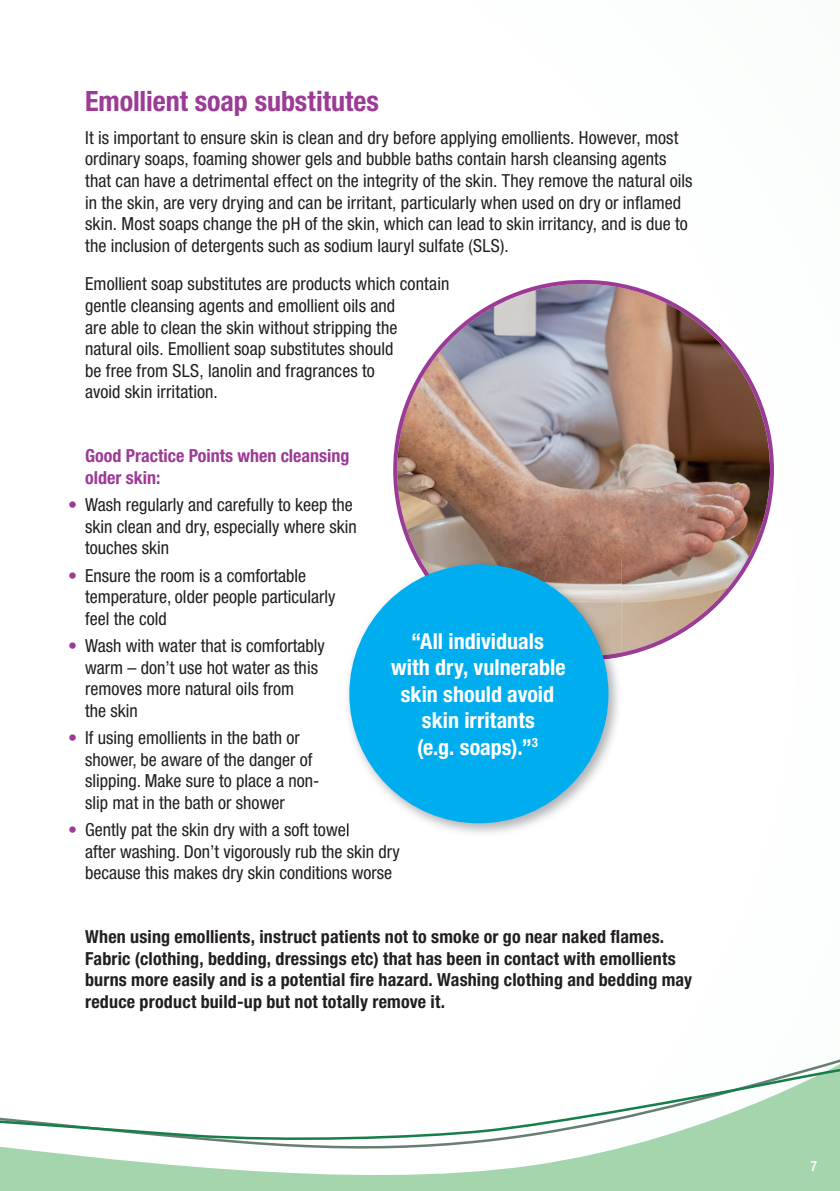
<style>
.page{position:relative;width:840px;height:1191px;background:#fff}
.page>*{position:absolute;margin:0;border:0;box-sizing:border-box;transform-origin:0 0}
.t1{font:700 condensed 28px "Helvetica Neue LT Std";color:#9c3b96}
.t2{font:700 condensed 22px/26.4px "Helvetica Neue LT Std";color:#fff;text-align:center}
.t3{font:condensed 18px/21.6px "Helvetica Neue LT Std";color:#231f20}
.t4{font:700 condensed 18px/21.6px "Helvetica Neue LT Std";letter-spacing:.01em;color:#231f20}
.t5{font:700 condensed 18px/21.6px "Helvetica Neue LT Std";color:#9c3b96}
.t6{font:500 condensed 14px "Helvetica Neue LT Std";color:#fff}
.s1{color:#9c3b96}
</style>
<div class="page">
<svg style="left:0;top:1060px;width:839px;height:131px"></svg>
<img style="left:393px;top:280px;width:380px;height:377px">
<img style="left:348px;top:559px;width:271px;height:275px">
<img style="left:415px;top:559px;width:206px;height:101px">
<svg style="left:343px;top:823px;width:6px;height:14px"></svg>
<div style="left:349px;top:564px;width:259px;height:259px;background:#00aeef;border-radius:50%"></div>
<h1 class="t1" style="left:85px;top:84px;width:295px">Emollient soap substitutes</h1>
<p class="t3" style="left:85px;top:126px;width:608px">It is important to ensure skin is clean and dry before applying emollients. However, most ordinary soaps, foaming shower gels and bubble baths contain harsh cleansing agents that can have a detrimental effect on the integrity of the skin. They remove the natural oils in the skin, are very drying and can be irritant, particularly when used on dry or inflamed skin. Most soaps change the pH of the skin, which can lead to skin irritancy, and is due to the inclusion of detergents such as sodium lauryl sulfate (SLS).</p>
<p class="t3" style="left:85px;top:273px;width:365px">Emollient soap substitutes are products which contain gentle cleansing agents and emollient oils and<br>are able to clean the skin without stripping the<br>natural oils. Emollient soap substitutes should<br>be free from SLS, lanolin and fragrances to<br>avoid skin irritation.</p>
<p class="t5" style="left:85px;top:445px;width:266px">Good Practice Points when cleansing older skin:</p>
<p class="t3" style="left:85px;top:494px;width:273px;text-indent:-17px"><span class="s1">•</span> Wash regularly and carefully to keep the skin clean and dry, especially where skin touches skin</p>
<p class="t3" style="left:85px;top:564px;width:252px;text-indent:-17px"><span class="s1">•</span> Ensure the room is a comfortable temperature, older people particularly feel the cold</p>
<p class="t3" style="left:85px;top:635px;width:241px;text-indent:-17px"><span class="s1">•</span> Wash with water that is comfortably warm – don’t use hot water as this removes more natural oils from<br>the skin</p>
<p class="t3" style="left:85px;top:727px;width:236px;text-indent:-17px"><span class="s1">•</span> If using emollients in the bath or shower, be aware of the danger of slipping. Make sure to place a non&shy;slip mat in the bath or shower</p>
<p class="t3" style="left:85px;top:819px;width:316px;text-indent:-17px"><span class="s1">•</span> Gently pat the skin dry with a soft towel<br>after washing. Don’t vigorously rub the skin dry because this makes dry skin conditions worse</p>
<p class="t2" style="left:391px;top:627px;width:176px">“All individuals with dry, vulnerable skin should avoid skin irritants<br>(e.g. soaps).”<sup>3</sup></p>
<p class="t4" style="left:85px;top:925px;width:608px">When using emollients, instruct patients not to smoke or go near naked flames.<br>Fabric (clothing, bedding, dressings etc) that has been in contact with emollients burns more easily and is a potential fire hazard. Washing clothing and bedding may reduce product build-up but not totally remove it.</p>
<p class="t6" style="left:810px;top:1157px;width:8px">7</p>
</div>
